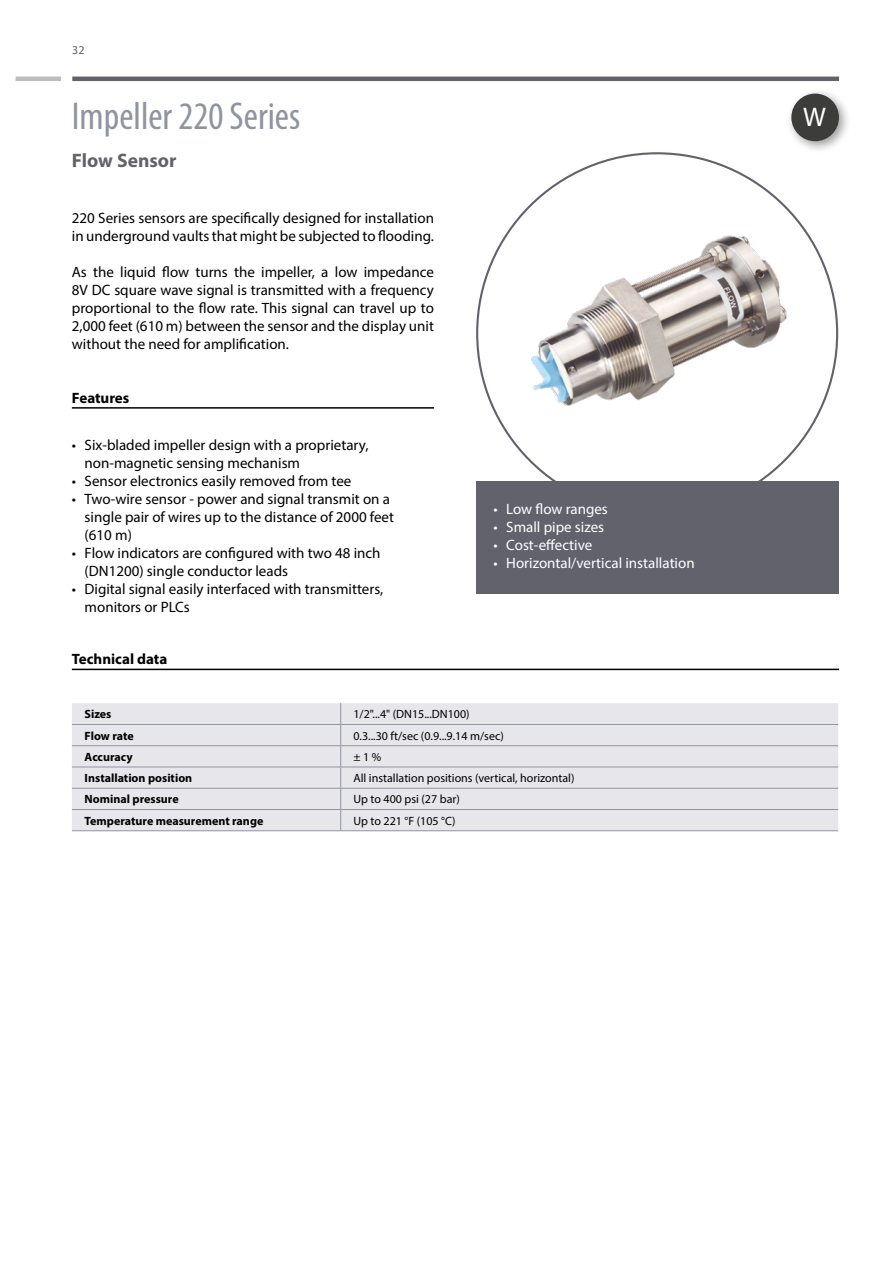
<style>
.page{position:relative;width:893px;height:1263px;background:#fff}
.page>*{position:absolute;margin:0;border:0;box-sizing:border-box;transform-origin:0 0}
.t1{font:condensed 39px "Myriad Pro";color:#9094a1}
.t2{font:27px "Myriad Pro";color:#fff}
.t3{font:700 19.5px "Myriad Pro";color:#62626c}
.t4{font:15px/18px "Myriad Pro";color:#000}
.t5{font:15px "Myriad Pro";color:#fff}
.t6{font:700 15px "Myriad Pro";color:#000}
.t7{font:12px "Myriad Pro";color:#000}
.t8{font:700 12px "Myriad Pro";color:#000}
.t9{font:12px "Myriad Pro";color:#62626c}
</style>
<div class="page">
<hr style="left:72px;top:77px;width:767px;height:4px;background:#62626c">
<hr style="left:16px;top:77px;width:45px;height:4px;background:#bcbcbc">
<img style="left:531px;top:235px;width:256px;height:171px">
<div style="left:785px;top:88px;width:66px;height:66px;background:#000;opacity:.4"></div>
<div style="left:791px;top:94px;width:48px;height:47px;background:#3c3c3b;border-radius:50%"></div>
<hr style="left:72px;top:407px;width:362px;height:2px;background:#000">
<div style="left:476px;top:482px;width:363px;height:112px;background:#62626c"></div>
<div style="left:72px;top:703px;width:766px;height:127px;background:#e7e7eb"></div>
<hr style="left:72px;top:788px;width:269px;height:1px;background:#9094a1">
<hr style="left:341px;top:788px;width:497px;height:1px;background:#9094a1">
<hr style="left:72px;top:809px;width:269px;height:1px;background:#9094a1">
<hr style="left:341px;top:809px;width:497px;height:1px;background:#9094a1">
<hr style="left:72px;top:830px;width:269px;height:1px;background:#9094a1">
<hr style="left:341px;top:830px;width:497px;height:1px;background:#9094a1">
<hr style="left:72px;top:724px;width:269px;height:1px;background:#9094a1">
<hr style="left:341px;top:724px;width:497px;height:1px;background:#9094a1">
<hr style="left:72px;top:745px;width:269px;height:1px;background:#9094a1">
<hr style="left:341px;top:745px;width:497px;height:1px;background:#9094a1">
<hr style="left:72px;top:767px;width:269px;height:1px;background:#9094a1">
<hr style="left:341px;top:767px;width:497px;height:1px;background:#9094a1">
<svg style="left:340px;top:703px;width:1px;height:127px"></svg>
<hr style="left:72px;top:669px;width:767px;height:1px;background:#000">
<p class="t9" style="left:72px;top:43px;width:14px">32</p>
<h1 class="t1" style="left:72px;top:92px;width:230px">Impeller 220 Series</h1>
<h2 class="t2" style="left:803px;top:100px;width:24px">W</h2>
<h3 class="t3" style="left:72px;top:148px;width:106px">Flow Sensor</h3>
<p class="t4" style="left:72px;top:209px;width:364px">220 Series sensors are specifically designed for installation in underground vaults that might be subjected to flooding.</p>
<p class="t4" style="left:72px;top:263px;width:364px;text-align:justify">As the liquid flow turns the impeller, a low impedance 8V DC square wave signal is transmitted with a frequency proportional to the flow rate. This signal can travel up to 2,000 feet (610 m) between the sensor and the display unit without the need for amplification.</p>
<p class="t6" style="left:72px;top:388px;width:59px">Features</p>
<p class="t4" style="left:85px;top:435px;width:285px;text-indent:-13px">• Six-bladed impeller design with a proprietary, non-magnetic sensing mechanism</p>
<p class="t4" style="left:72px;top:471px;width:281px">• Sensor electronics easily removed from tee</p>
<p class="t4" style="left:85px;top:489px;width:311px;text-indent:-13px">• Two-wire sensor - power and signal transmit on a single pair of wires up to the distance of 2000 feet (610 m)</p>
<p class="t4" style="left:85px;top:543px;width:297px;text-indent:-13px">• Flow indicators are configured with two 48 inch (DN1200) single conductor leads</p>
<p class="t4" style="left:85px;top:579px;width:300px;text-indent:-13px">• Digital signal easily interfaced with transmitters, monitors or PLCs</p>
<p class="t6" style="left:72px;top:649px;width:97px">Technical data</p>
<p class="t5" style="left:493px;top:500px;width:116px">• Low flow ranges</p>
<p class="t5" style="left:493px;top:518px;width:112px">• Small pipe sizes</p>
<p class="t5" style="left:493px;top:536px;width:100px">• Cost-effective</p>
<p class="t5" style="left:493px;top:554px;width:203px">• Horizontal/vertical installation</p>
<p class="t8" style="left:85px;top:706px;width:28px">Sizes</p>
<p class="t7" style="left:353px;top:707px;width:118px">1/2"...4" (DN15...DN100)</p>
<p class="t8" style="left:85px;top:728px;width:51px">Flow rate</p>
<p class="t7" style="left:353px;top:728px;width:152px">0.3...30 ft/sec (0.9...9.14 m/sec)</p>
<p class="t8" style="left:85px;top:749px;width:50px">Accuracy</p>
<p class="t7" style="left:353px;top:749px;width:29px">± 1 %</p>
<p class="t8" style="left:85px;top:770px;width:109px">Installation position</p>
<p class="t7" style="left:353px;top:771px;width:223px">All installation positions (vertical, horizontal)</p>
<p class="t8" style="left:85px;top:791px;width:96px">Nominal pressure</p>
<p class="t7" style="left:353px;top:792px;width:108px">Up to 400 psi (27 bar)</p>
<p class="t8" style="left:85px;top:813px;width:180px">Temperature measurement range</p>
<p class="t7" style="left:353px;top:813px;width:104px">Up to 221 °F (105 °C)</p>
</div>
